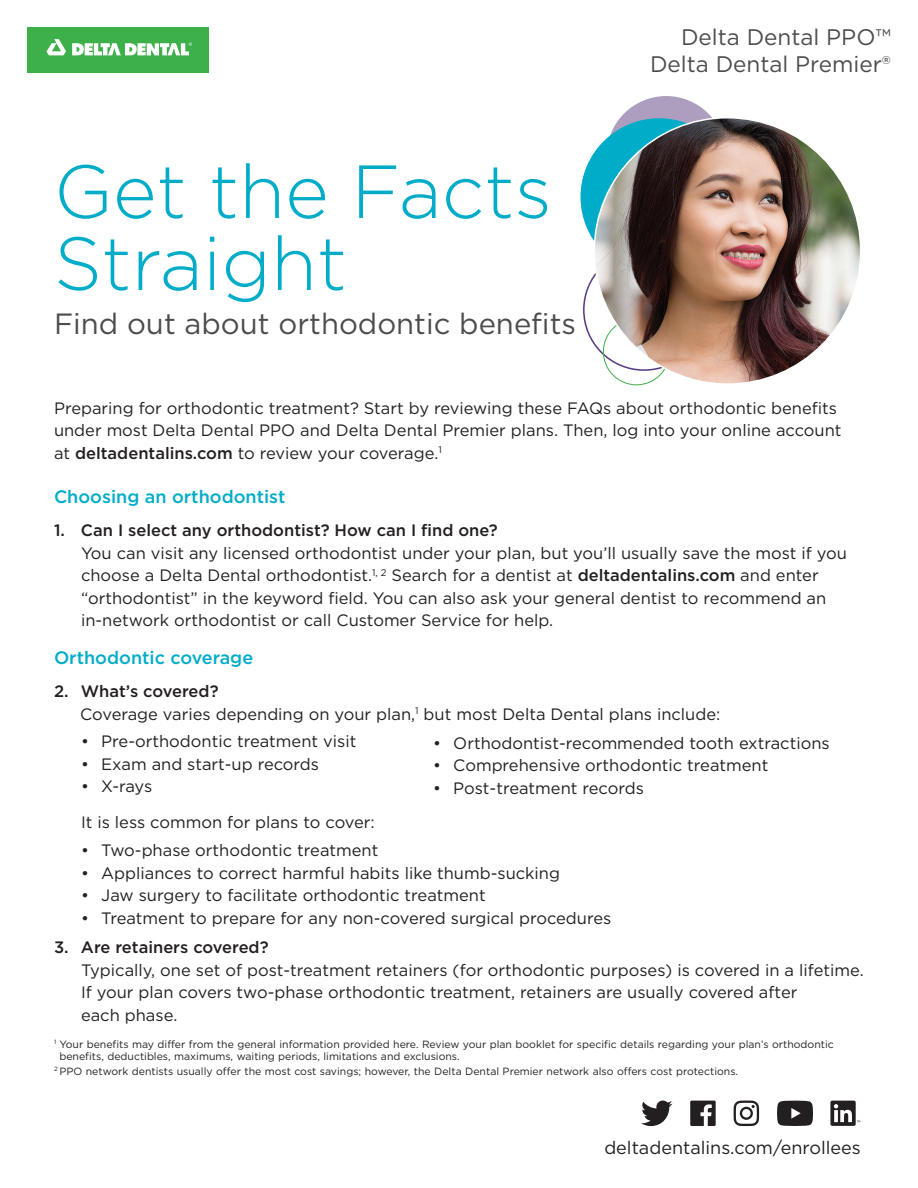
<style>
.page{position:relative;width:918px;height:1188px;background:#fff}
.page>*{position:absolute;margin:0;border:0;box-sizing:border-box;transform-origin:0 0}
.t1{font:300 75px/72px "Gotham";color:#00acc8}
.t2{font:29.25px "Gotham";color:#4b4c4d}
.SubHead{font:22.5px "Gotham";color:#4b4c4d}
.SubHead-2{font:500 18px "Gotham";color:#00acc8}
.t3{font:18px "Gotham";color:#231f20}
.Numbered_Bullets{font:16.5px/22.5px "Gotham";color:#231f20}
.Numbered_Bullets-2{font:500 16.5px "Gotham";color:#231f20}
.t4{font:10.5px/12px "Gotham";color:#231f20}
.s1{font-weight:500}
</style>
<div class="page">
<div style="left:27px;top:27px;width:182px;height:45px;background:#3eb049"></div>
<svg style="left:47px;top:39px;width:19px;height:16px"></svg>
<svg style="left:72px;top:43px;width:120px;height:13px"></svg>
<div style="left:606px;top:95px;width:120px;height:121px;background:#ad9ebf;border-radius:50%"></div>
<div style="left:581px;top:118px;width:157px;height:158px;background:#00acc8;border-radius:50%"></div>
<img style="left:594px;top:118px;width:267px;height:266px;border-radius:133px">
<svg style="left:641px;top:1101px;width:31px;height:25px"></svg>
<svg style="left:690px;top:1101px;width:26px;height:25px"></svg>
<svg style="left:734px;top:1101px;width:25px;height:25px"></svg>
<svg style="left:777px;top:1101px;width:36px;height:25px"></svg>
<svg style="left:830px;top:1101px;width:30px;height:25px"></svg>
<p class="t1" style="left:54px;top:153px;width:499px">Get the Facts<br>Straight</p>
<p class="t2" style="left:54px;top:305px;width:524px">Find out about orthodontic benefits</p>
<p class="SubHead" style="left:681px;top:23px;width:211px">Delta Dental PPO™</p>
<p class="SubHead" style="left:650px;top:50px;width:242px">Delta Dental Premier®</p>
<p class="Numbered_Bullets" style="left:54px;top:396px;width:789px">Preparing for orthodontic treatment? Start by reviewing these FAQs about orthodontic benefits under most Delta Dental PPO and Delta Dental Premier plans. Then, log into your online account at <span class="s1">deltadentalins.com</span> to review your coverage.<sup>1</sup></p>
<p class="SubHead-2" style="left:54px;top:485px;width:233px">Choosing an orthodontist</p>
<p class="Numbered_Bullets-2" style="left:54px;top:520px;width:445px">1. Can I select any orthodontist? How can I find one?</p>
<p class="Numbered_Bullets" style="left:81px;top:541px;width:767px">You can visit any licensed orthodontist under your plan, but you’ll usually save the most if you choose a Delta Dental orthodontist.<sup>1,</sup> <sup>2</sup> Search for a dentist at <span class="s1">deltadentalins.com</span> and enter “orthodontist” in the keyword field. You can also ask your general dentist to recommend an in-network orthodontist or call Customer Service for help.</p>
<p class="SubHead-2" style="left:54px;top:646px;width:201px">Orthodontic coverage</p>
<p class="Numbered_Bullets-2" style="left:54px;top:680px;width:166px">2. What’s covered?</p>
<p class="Numbered_Bullets" style="left:80px;top:702px;width:642px">Coverage varies depending on your plan,<sup>1</sup> but most Delta Dental plans include:</p>
<p class="Numbered_Bullets" style="left:81px;top:730px;width:277px">• Pre-orthodontic treatment visit</p>
<p class="Numbered_Bullets" style="left:81px;top:753px;width:240px">• Exam and start-up records</p>
<p class="Numbered_Bullets" style="left:81px;top:775px;width:73px">• X-rays</p>
<p class="Numbered_Bullets" style="left:81px;top:811px;width:295px">It is less common for plans to cover:</p>
<p class="Numbered_Bullets" style="left:81px;top:839px;width:299px">• Two-phase orthodontic treatment</p>
<p class="Numbered_Bullets" style="left:81px;top:861px;width:481px">• Appliances to correct harmful habits like thumb-sucking</p>
<p class="Numbered_Bullets" style="left:81px;top:884px;width:406px">• Jaw surgery to facilitate orthodontic treatment</p>
<p class="Numbered_Bullets" style="left:81px;top:906px;width:532px">• Treatment to prepare for any non-covered surgical procedures</p>
<p class="Numbered_Bullets-2" style="left:54px;top:936px;width:216px">3. Are retainers covered?</p>
<p class="Numbered_Bullets" style="left:81px;top:958px;width:784px">Typically, one set of post-treatment retainers (for orthodontic purposes) is covered in a lifetime.<br>If your plan covers two-phase orthodontic treatment, retainers are usually covered after<br>each phase.</p>
<p class="Numbered_Bullets" style="left:433px;top:731px;width:398px">• Orthodontist-recommended tooth extractions</p>
<p class="Numbered_Bullets" style="left:433px;top:754px;width:337px">• Comprehensive orthodontic treatment</p>
<p class="Numbered_Bullets" style="left:433px;top:776px;width:212px">• Post-treatment records</p>
<p class="t4" style="left:59px;top:1038px;width:776px;text-indent:-5px"><sup>1</sup> Your benefits may differ from the general information provided here. Review your plan booklet for specific details regarding your plan’s orthodontic benefits, deductibles, maximums, waiting periods, limitations and exclusions.</p>
<p class="t4" style="left:54px;top:1065px;width:686px"><sup>2</sup> PPO network dentists usually offer the most cost savings; however, the Delta Dental Premier network also offers cost protections.</p>
<p class="t3" style="left:604px;top:1136px;width:258px">deltadentalins.com/enrollees</p>
</div>
